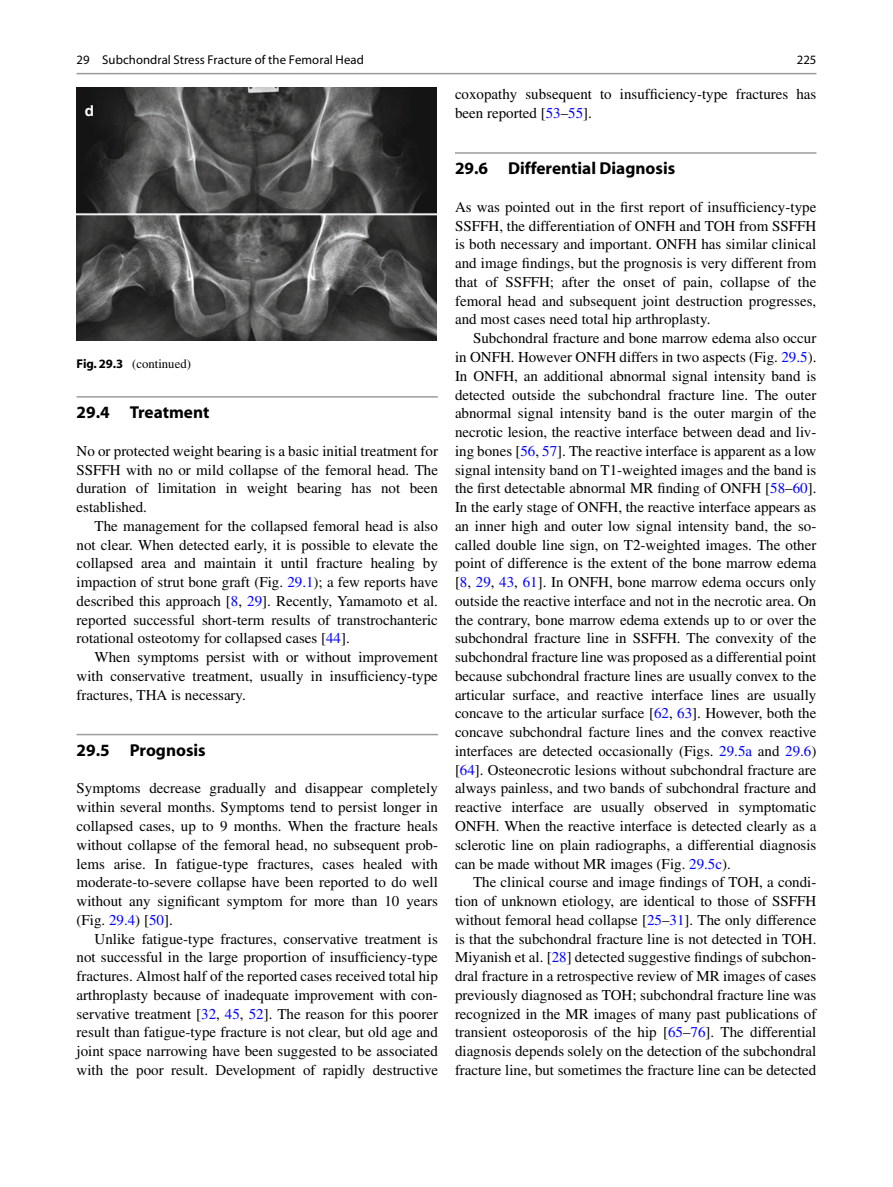
<style>
.page{position:relative;width:893px;height:1187px;background:#fff}
.page>*{position:absolute;margin:0;border:0;box-sizing:border-box;transform-origin:0 0}
.t1{font:700 17.25px "Myriad";color:#000}
.t2{font:15px/18.8px "Times";color:#000;text-align:justify}
.t3{font:700 15px "Helvetica";color:#fff}
.t4{font:12.75px "Myriad";letter-spacing:.005em;color:#000}
.t5{font:12.75px "Times";color:#000}
.s1{font-family:"Myriad";font-weight:700}
.s2{color:#0000fa}
</style>
<div class="page">
<hr style="left:77px;top:396px;width:361px;height:1px;background:#9c9c9c">
<hr style="left:77px;top:733px;width:361px;height:2px;background:#9c9c9c">
<hr style="left:455px;top:152px;width:361px;height:2px;background:#9c9c9c">
<img style="left:77px;top:88px;width:360px;height:253px">
<hr style="left:77px;top:73px;width:739px;height:1px;background:#9c9c9c">
<p class="t4" style="left:77px;top:55px;width:289px">29 Subchondral Stress Fracture of the Femoral Head</p>
<p class="t3" style="left:85px;top:102px;width:11px">d</p>
<p class="t5" style="left:77px;top:359px;width:116px"><span class="s1">Fig. 29.3</span> (continued)</p>
<p class="t1" style="left:77px;top:406px;width:134px">29.4 Treatment</p>
<p class="t2" style="left:77px;top:443px;width:363px">No or protected weight bearing is a basic initial treatment for SSFFH with no or mild collapse of the femoral head. The duration of limitation in weight bearing has not been established.</p>
<p class="t2" style="left:77px;top:518px;width:363px;text-indent:18px">The management for the collapsed femoral head is also not clear. When detected early, it is possible to elevate the collapsed area and maintain it until fracture healing by impaction of strut bone graft (Fig. <span class="s2">29.1</span> ); a few reports have described this approach [ <span class="s2">8</span> , <span class="s2">29</span> ]. Recently, Yamamoto et al. reported successful short-term results of transtrochanteric rotational osteotomy for collapsed cases [ <span class="s2">44</span> ].</p>
<p class="t2" style="left:77px;top:649px;width:363px;text-indent:18px">When symptoms persist with or without improvement with conservative treatment, usually in insufficiency-type fractures, THA is necessary.</p>
<p class="t1" style="left:77px;top:743px;width:131px">29.5 Prognosis</p>
<p class="t2" style="left:77px;top:780px;width:363px">Symptoms decrease gradually and disappear completely within several months. Symptoms tend to persist longer in collapsed cases, up to 9 months. When the fracture heals without collapse of the femoral head, no subsequent prob&shy;lems arise. In fatigue-type fractures, cases healed with moderate- to-severe collapse have been reported to do well without any significant symptom for more than 10 years (Fig. <span class="s2">29.4</span> ) [ <span class="s2">50</span> ].</p>
<p class="t2" style="left:77px;top:930px;width:363px;text-indent:18px">Unlike fatigue-type fractures, conservative treatment is not successful in the large proportion of insufficiency-type fractures. Almost half of the reported cases received total hip arthroplasty because of inadequate improvement with con&shy;servative treatment [ <span class="s2">32</span> , <span class="s2">45</span> , <span class="s2">52</span> ]. The reason for this poorer result than fatigue-type fracture is not clear, but old age and joint space narrowing have been suggested to be associated with the poor result. Development of rapidly destructive</p>
<p class="t4" style="left:797px;top:55px;width:21px">225</p>
<p class="t2" style="left:455px;top:86px;width:363px">coxopathy subsequent to insufficiency-type fractures has been reported [ <span class="s2">53</span> – <span class="s2">55</span> ].</p>
<p class="t1" style="left:455px;top:162px;width:222px">29.6 Differential Diagnosis</p>
<p class="t2" style="left:455px;top:199px;width:363px">As was pointed out in the first report of insufficiency-type SSFFH, the differentiation of ONFH and TOH from SSFFH is both necessary and important. ONFH has similar clinical and image findings, but the prognosis is very different from that of SSFFH; after the onset of pain, collapse of the femoral head and subsequent joint destruction progresses, and most cases need total hip arthroplasty.</p>
<p class="t2" style="left:455px;top:330px;width:363px;text-indent:18px">Subchondral fracture and bone marrow edema also occur in ONFH. However ONFH differs in two aspects (Fig. <span class="s2">29.5</span> ).<br>In ONFH, an additional abnormal signal intensity band is detected outside the subchondral fracture line. The outer abnormal signal intensity band is the outer margin of the necrotic lesion, the reactive interface between dead and liv&shy;ing bones [ <span class="s2">56</span> , <span class="s2">57</span> ]. The reactive interface is apparent as a low signal intensity band on T1-weighted images and the band is the first detectable abnormal MR finding of ONFH [ <span class="s2">58</span> – <span class="s2">60</span> ].<br>In the early stage of ONFH, the reactive interface appears as an inner high and outer low signal intensity band, the so&shy;called double line sign, on T2-weighted images. The other point of difference is the extent of the bone marrow edema [ <span class="s2">8</span> , <span class="s2">29</span> , <span class="s2">43</span> , <span class="s2">61</span> ]. In ONFH, bone marrow edema occurs only outside the reactive interface and not in the necrotic area. On the contrary, bone marrow edema extends up to or over the subchondral fracture line in SSFFH. The convexity of the subchondral fracture line was proposed as a differential point because subchondral fracture lines are usually convex to the articular surface, and reactive interface lines are usually concave to the articular surface [ <span class="s2">62</span> , <span class="s2">63</span> ]. However, both the concave subchondral facture lines and the convex reactive interfaces are detected occasionally (Figs. <span class="s2">29.5a</span> and <span class="s2">29.6</span> ) [ <span class="s2">64</span> ]. Osteonecrotic lesions without subchondral fracture are always painless, and two bands of subchondral fracture and reactive interface are usually observed in symptomatic ONFH. When the reactive interface is detected clearly as a sclerotic line on plain radiographs, a differential diagnosis can be made without MR images (Fig. <span class="s2">29.5c</span> ).</p>
<p class="t2" style="left:455px;top:874px;width:363px;text-indent:18px">The clinical course and image findings of TOH, a condi&shy;tion of unknown etiology, are identical to those of SSFFH without femoral head collapse [ <span class="s2">25</span> – <span class="s2">31</span> ]. The only difference is that the subchondral fracture line is not detected in TOH.<br>Miyanish et al. [ <span class="s2">28</span> ] detected suggestive findings of subchon&shy;dral fracture in a retrospective review of MR images of cases previously diagnosed as TOH; subchondral fracture line was recognized in the MR images of many past publications of transient osteoporosis of the hip [ <span class="s2">65</span> – <span class="s2">76</span> ]. The differential diagnosis depends solely on the detection of the subchondral fracture line, but sometimes the fracture line can be detected</p>
</div>
